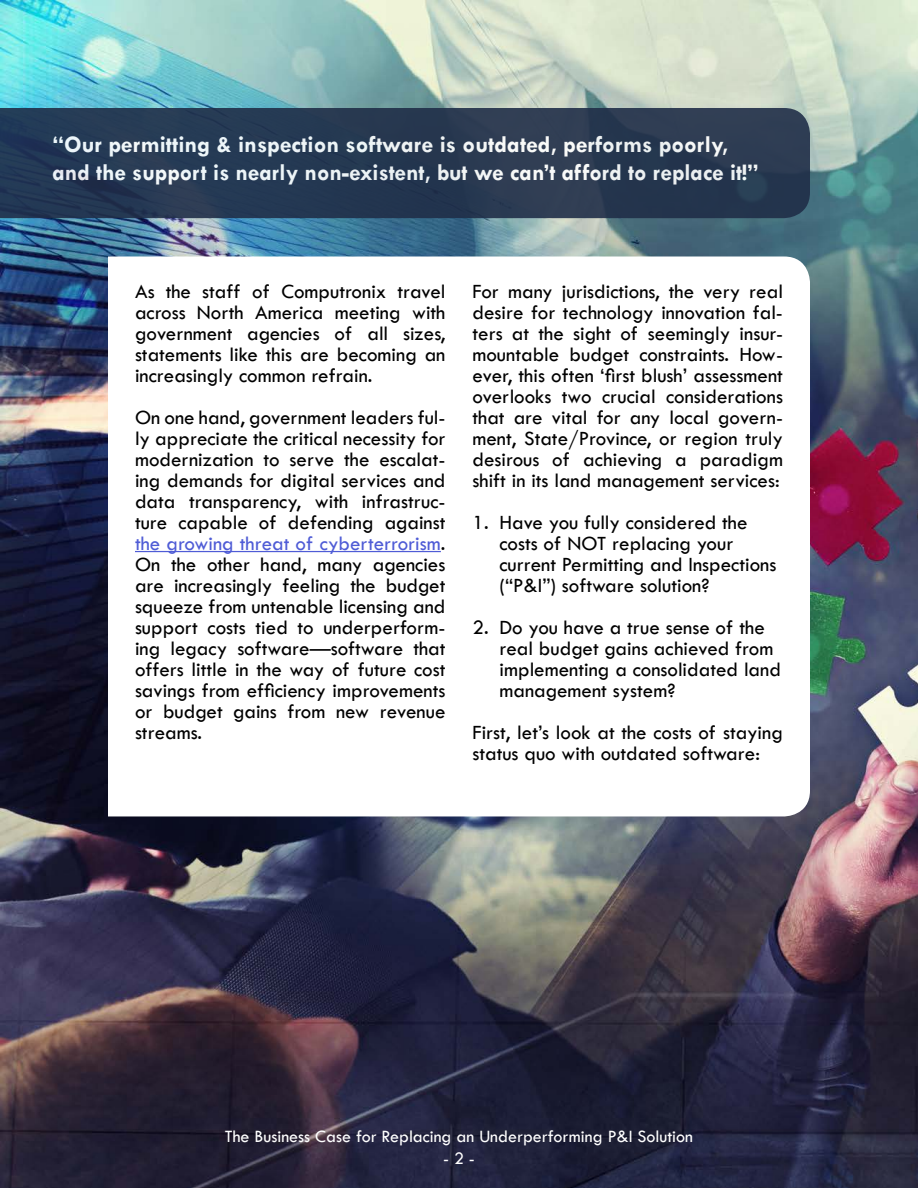
<style>
.page{position:relative;width:918px;height:1188px;background:#fff}
.page>*{position:absolute;margin:0;border:0;box-sizing:border-box;transform-origin:0 0}
.t1{font:700 24px/28.8px "Tw Cen";color:#fff}
.t2{font:21px/21px "Tw Cen";color:#000;text-align:justify}
.t3{font:18px "Tw Cen";color:#fff}
.s1{color:#4f5cd6}
</style>
<div class="page">
<img style="left:0;top:0;width:918px;height:1188px">
<svg style="left:108px;top:256px;width:702px;height:560px"></svg>
<hr style="left:135px;top:551px;width:306px;height:1px;background:#4f5cd6">
<svg style="left:0;top:108px;width:810px;height:110px;background:#273952"></svg>
<p class="t1" style="left:53px;top:129px;width:707px">“Our permitting &amp; inspection software is outdated, performs poorly, and the support is nearly non-existent, but we can’t afford to replace it!”</p>
<p class="t2" style="left:135px;top:281px;width:312px">As the staff of Computronix travel across North America meeting with government agencies of all sizes, statements like this are becoming an increasingly common refrain.</p>
<p class="t2" style="left:135px;top:407px;width:312px">On one hand, government leaders ful&shy;ly appreciate the critical necessity for modernization to serve the escalat&shy;ing demands for digital services and data transparency, with infrastruc&shy;ture capable of defending against <span class="s1">the growing threat of cyberterrorism</span>.<br>On the other hand, many agencies are increasingly feeling the budget squeeze from untenable licensing and support costs tied to underperform&shy;ing legacy software—software that offers little in the way of future cost savings from efficiency improvements or budget gains from new revenue streams.</p>
<p class="t2" style="left:472px;top:281px;width:312px">For many jurisdictions, the very real desire for technology innovation fal&shy;ters at the sight of seemingly insur&shy;mountable budget constraints. How&shy;ever, this often ‘first blush’ assessment overlooks two crucial considerations that are vital for any local govern&shy;ment, State/Province, or region truly desirous of achieving a paradigm shift in its land management services:</p>
<p class="t2" style="left:500px;top:512px;width:278px;text-align:left;text-indent:-27px">1. Have you fully considered the costs of NOT replacing your current Permitting and Inspections (“P&amp;I”) software solution?</p>
<p class="t2" style="left:500px;top:617px;width:283px;text-align:left;text-indent:-27px">2. Do you have a true sense of the real budget gains achieved from implementing a consolidated land management system?</p>
<p class="t2" style="left:472px;top:722px;width:312px">First, let’s look at the costs of staying status quo with outdated software:</p>
<p class="t3" style="left:225px;top:1125px;width:470px">The Business Case for Replacing an Underperforming P&amp;I Solution</p>
<p class="t3" style="left:443px;top:1147px;width:33px">- 2 -</p>
</div>
